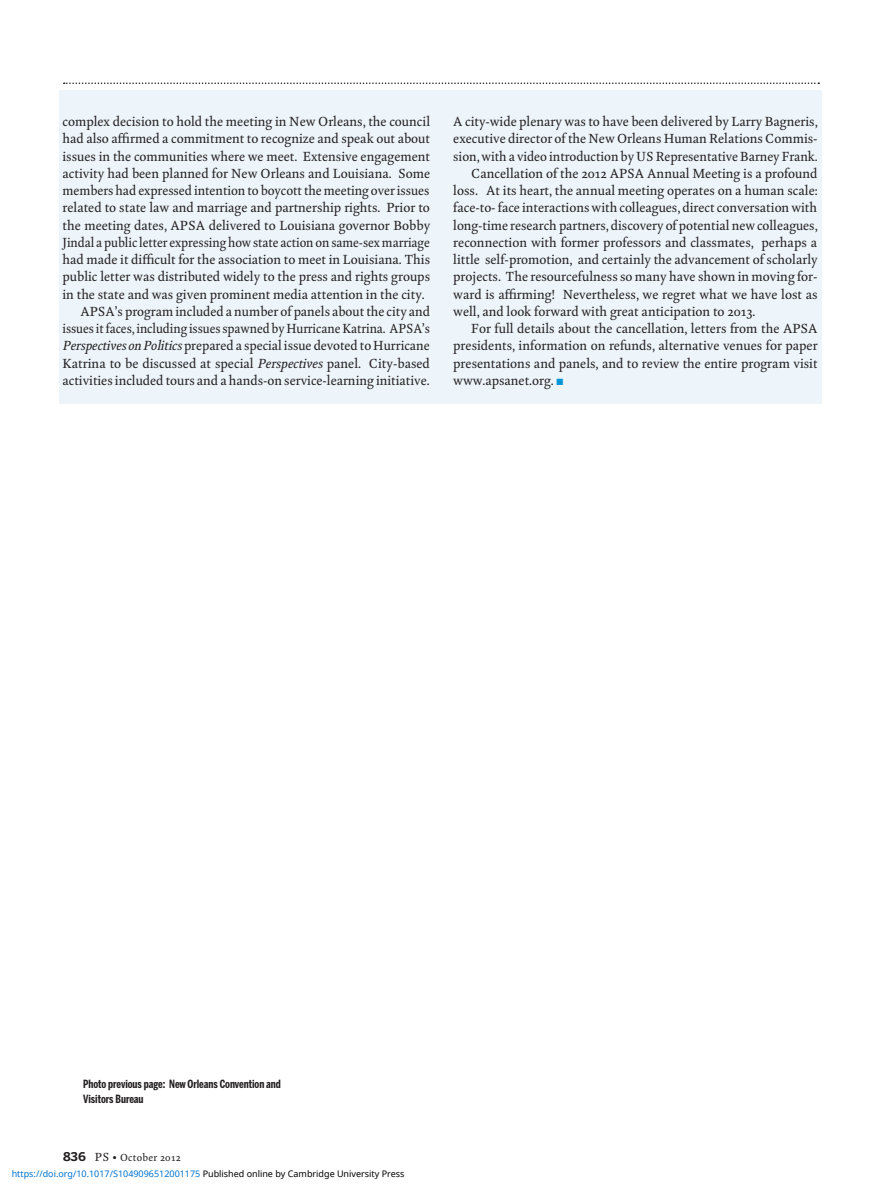
<style>
.page{position:relative;width:891px;height:1188px;background:#fff}
.page>*{position:absolute;margin:0;border:0;box-sizing:border-box;transform-origin:0 0}
.t1{font:13.5px "Kingfisher";letter-spacing:-.005em;color:#231f20}
.t2{font:13.5px "Kingfisher";letter-spacing:-.005em;color:#231f20;scale:.95 1}
.t3{font:700 11.25px/15px "Benton Sans Comp";letter-spacing:-.005em;color:#231f20}
.t4{font:10.5px "Kingfisher";letter-spacing:.025em;color:#231f20}
.t5{font:9px "Noto Sans";color:#0172cf}
.s1{font-style:italic}
.s2{color:#0696d7}
.s3{font-family:"Benton Sans";font-weight:700;font-size:12px}
.s4{font-size:12px}
.s5{color:#000}
</style>
<div class="page">
<div style="left:60px;top:91px;width:762px;height:313px;background:#edf5fb"></div>
<svg style="left:64px;top:82px;width:755px;height:2px"></svg>
<p class="t1" style="left:62px;top:112px;width:369px">complex decision to hold the meeting in New Orleans, the council</p>
<p class="t1" style="left:62px;top:129px;width:369px">had also affirmed a commitment to recognize and speak out about</p>
<p class="t1" style="left:62px;top:146px;width:369px">issues in the communities where we meet. Extensive engagement</p>
<p class="t1" style="left:62px;top:164px;width:369px">activity had been planned for New Orleans and Louisiana. Some</p>
<p class="t1" style="left:62px;top:181px;width:369px">members had expressed intention to boycott the meeting over issues</p>
<p class="t1" style="left:62px;top:198px;width:369px">related to state law and marriage and partnership rights. Prior to</p>
<p class="t1" style="left:62px;top:215px;width:369px">the meeting dates, APSA delivered to Louisiana governor Bobby</p>
<p class="t2" style="left:62px;top:233px;width:388px">Jindal a public letter expressing how state action on same-sex marriage</p>
<p class="t1" style="left:62px;top:250px;width:369px">had made it difficult for the association to meet in Louisiana. This</p>
<p class="t1" style="left:62px;top:267px;width:369px">public letter was distributed widely to the press and rights groups</p>
<p class="t1" style="left:62px;top:284px;width:364px">in the state and was given prominent media attention in the city.</p>
<p class="t1" style="left:80px;top:302px;width:351px">APSA’s program included a number of panels about the city and</p>
<p class="t2" style="left:62px;top:319px;width:389px">issues it faces, including issues spawned by Hurricane Katrina. APSA’s</p>
<p class="t1" style="left:62px;top:336px;width:369px"><span class="s1">Perspectives on Politics</span> prepared a special issue devoted to Hurricane</p>
<p class="t1" style="left:62px;top:353px;width:369px">Katrina to be discussed at special <span class="s1">Perspectives</span> panel. City-based</p>
<p class="t1" style="left:62px;top:371px;width:369px">activities included tours and a hands-on service-learning initiative.</p>
<p class="t1" style="left:453px;top:112px;width:366px">A city-wide plenary was to have been delivered by Larry Bagneris,</p>
<p class="t1" style="left:453px;top:129px;width:366px">executive director of the New Orleans Human Relations Commis-</p>
<p class="t1" style="left:453px;top:146px;width:366px">sion, with a video introduction by US Representative Barney Frank.</p>
<p class="t1" style="left:471px;top:164px;width:348px">Cancellation of the 2012 APSA Annual Meeting is a profound</p>
<p class="t1" style="left:453px;top:181px;width:366px">loss. At its heart, the annual meeting operates on a human scale:</p>
<p class="t1" style="left:453px;top:198px;width:365px">face-to- face interactions with colleagues, direct conversation with</p>
<p class="t1" style="left:453px;top:215px;width:366px">long-time research partners, discovery of potential new colleagues,</p>
<p class="t1" style="left:453px;top:233px;width:365px">reconnection with former professors and classmates, perhaps a</p>
<p class="t1" style="left:453px;top:250px;width:366px">little self-promotion, and certainly the advancement of scholarly</p>
<p class="t1" style="left:453px;top:267px;width:366px">projects. The resourcefulness so many have shown in moving for-</p>
<p class="t1" style="left:453px;top:284px;width:366px">ward is affirming! Nevertheless, we regret what we have lost as</p>
<p class="t1" style="left:453px;top:302px;width:304px">well, and look forward with great anticipation to 2013.</p>
<p class="t1" style="left:471px;top:319px;width:348px">For full details about the cancellation, letters from the APSA</p>
<p class="t1" style="left:453px;top:336px;width:366px">presidents, information on refunds, alternative venues for paper</p>
<p class="t1" style="left:453px;top:353px;width:366px">presentations and panels, and to review the entire program visit</p>
<p class="t1" style="left:453px;top:371px;width:112px">www.apsanet.org. <span class="s2">■</span></p>
<p class="t3" style="left:83px;top:1077px;width:199px">Photo previous page: New Orleans Convention and<br>Visitors Bureau</p>
<p class="t4" style="left:63px;top:1150px;width:119px"><span class="s3">836</span> <span class="s4">PS •</span> October 2012</p>
<p class="t5" style="left:12px;top:1168px;width:394px">https://doi.org/10.1017/S1049096512001175 <span class="s5">Published online by Cambridge University Press</span></p>
</div>
